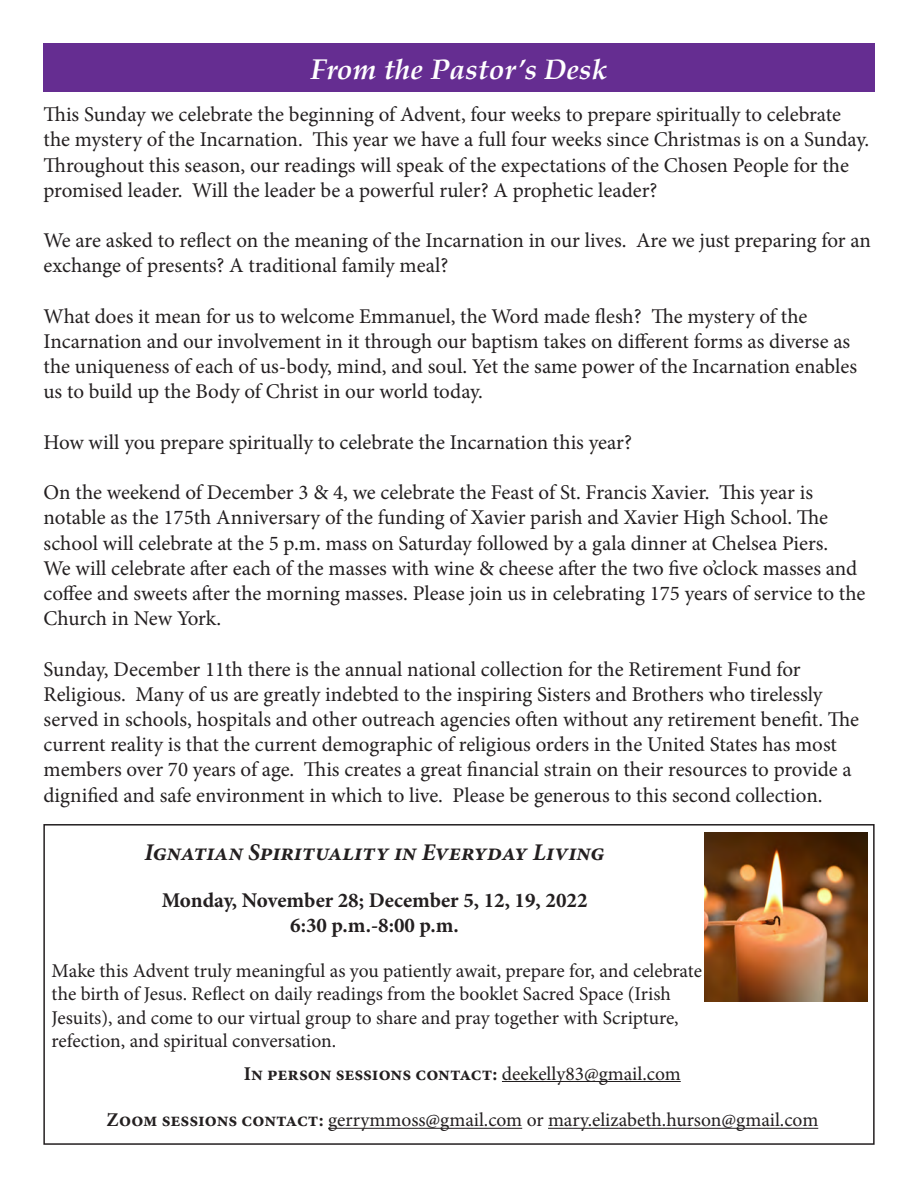
<style>
.page{position:relative;width:918px;height:1188px;background:#fff}
.page>*{position:absolute;margin:0;border:0;box-sizing:border-box;transform-origin:0 0}
.t1{font:italic 700 28.5px "Palatino";color:#fff}
.t2{font:italic 700 24px "Minion Pro";color:#231f20}
.t3{font:21px/25.2px "Minion Pro";letter-spacing:-.005em;color:#231f20}
.t4{font:700 21px "Minion Pro";color:#231f20}
.t5{font:19.5px/23.4px "Minion Pro";letter-spacing:-.005em;color:#231f20}
.t6{font:700 19.5px "Minion Pro";color:#231f20}
.s1{font-weight:400}
.s2{font-weight:700}
</style>
<div class="page">
<div style="left:43px;top:43px;width:832px;height:49px;background:#652d91"></div>
<hr style="left:502px;top:1081px;width:179px;height:1px;background:#231f20">
<hr style="left:328px;top:1128px;width:194px;height:1px;background:#231f20">
<hr style="left:548px;top:1128px;width:270px;height:1px;background:#231f20">
<div style="left:43px;top:824px;width:832px;height:321px;border:2px solid #231f20"></div>
<img style="left:704px;top:833px;width:164px;height:168px">
<p class="t1" style="left:311px;top:46px;width:298px">From the Pastor’s Desk</p>
<p class="t3" style="left:44px;top:102px;width:827px">This Sunday we celebrate the beginning of Advent, four weeks to prepare spiritually to celebrate the mystery of the Incarnation. This year we have a full four weeks since Christmas is on a Sunday.<br>Throughout this season, our readings will speak of the expectations of the Chosen People for the promised leader. Will the leader be a powerful ruler? A prophetic leader?</p>
<p class="t3" style="left:44px;top:228px;width:829px">We are asked to reflect on the meaning of the Incarnation in our lives. Are we just preparing for an exchange of presents? A traditional family meal?</p>
<p class="t3" style="left:44px;top:304px;width:815px">What does it mean for us to welcome Emmanuel, the Word made flesh? The mystery of the Incarnation and our involvement in it through our baptism takes on different forms as diverse as the uniqueness of each of us-body, mind, and soul. Yet the same power of the Incarnation enables us to build up the Body of Christ in our world today.</p>
<p class="t3" style="left:44px;top:430px;width:590px">How will you prepare spiritually to celebrate the Incarnation this year?</p>
<p class="t3" style="left:44px;top:480px;width:823px">On the weekend of December 3 &amp; 4, we celebrate the Feast of St. Francis Xavier. This year is notable as the 175th Anniversary of the funding of Xavier parish and Xavier High School. The school will celebrate at the 5 p.m. mass on Saturday followed by a gala dinner at Chelsea Piers.<br>We will celebrate after each of the masses with wine &amp; cheese after the two five o’clock masses and coffee and sweets after the morning masses. Please join us in celebrating 175 years of service to the Church in New York.</p>
<p class="t3" style="left:44px;top:656px;width:817px">Sunday, December 11th there is the annual national collection for the Retirement Fund for Religious. Many of us are greatly indebted to the inspiring Sisters and Brothers who tirelessly served in schools, hospitals and other outreach agencies often without any retirement benefit. The current reality is that the current demographic of religious orders in the United States has most members over 70 years of age. This creates a great financial strain on their resources to provide a dignified and safe environment in which to live. Please be generous to this second collection.</p>
<p class="t2" style="left:144px;top:835px;width:462px">Ignatian Spirituality in Everyday Living</p>
<p class="t4" style="left:162px;top:885px;width:427px">Monday, November 28; December 5, 12, 19, 2022</p>
<p class="t4" style="left:290px;top:910px;width:170px">6:30 p.m.-8:00 p.m.</p>
<p class="t5" style="left:52px;top:959px;width:652px">Make this Advent truly meaningful as you patiently await, prepare for, and celebrate the birth of Jesus. Reflect on daily readings from the booklet Sacred Space (Irish Jesuits), and come to our virtual group to share and pray together with Scripture, refection, and spiritual conversation.</p>
<p class="t6" style="left:244px;top:1060px;width:438px">In person sessions contact: <span class="s1">deekelly83@gmail.com</span></p>
<p class="t5" style="left:106px;top:1109px;width:713px"><span class="s2">Zoom sessions contact:</span> gerrymmoss@gmail.com or mary.elizabeth.hurson@gmail.com</p>
</div>
